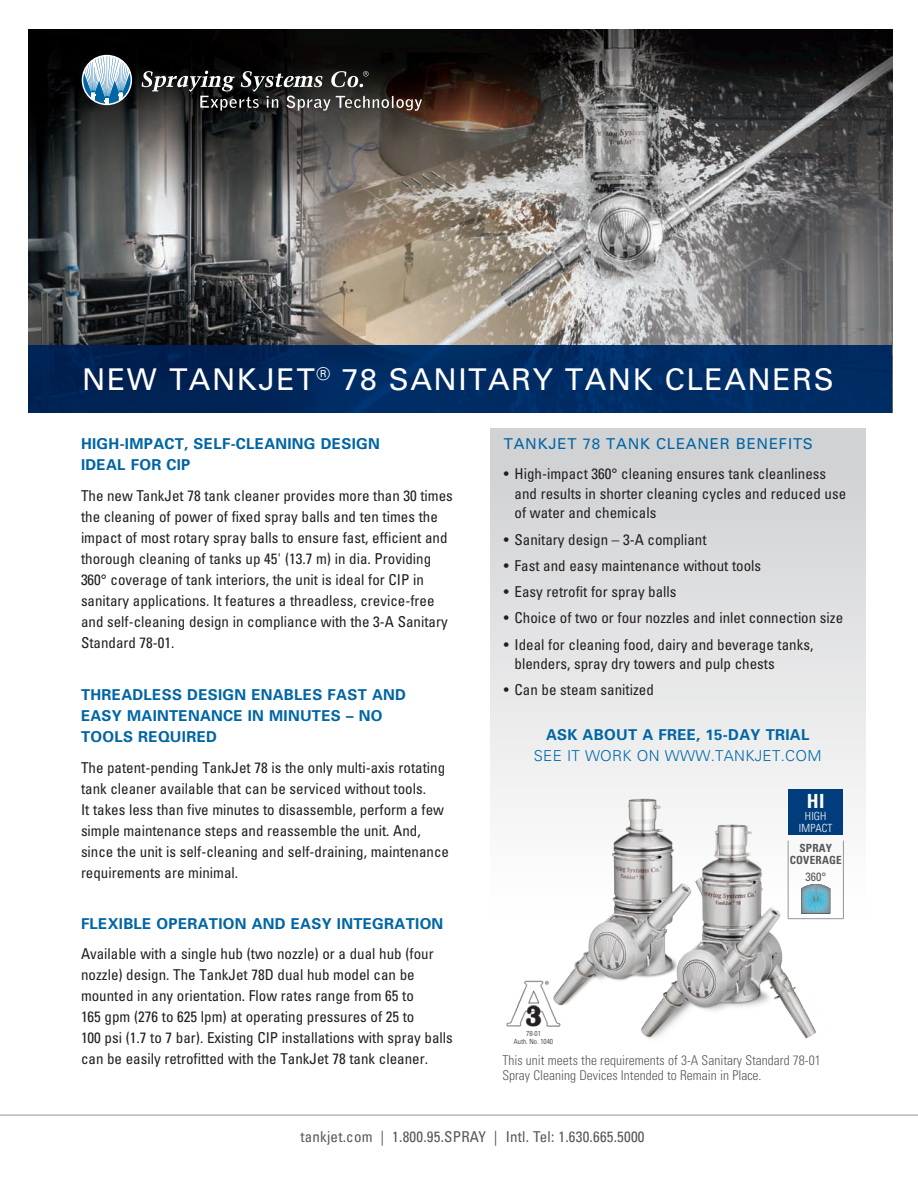
<style>
.page{position:relative;width:918px;height:1188px;background:#fff}
.page>*{position:absolute;margin:0;border:0;box-sizing:border-box;transform-origin:0 0}
.t1{font:30px "Univers LT Std";letter-spacing:.05em;color:#fff}
.t2{font:700 condensed 19.5px "Univers";color:#fff}
.t3{font:condensed 15px/21px "Univers";color:#231f20}
.t4{font:condensed 15px/21px "Univers LT Std";color:#231f20}
.t5{font:700 15px/21px "Univers";letter-spacing:.02em;color:#0065a4}
.t6{font:condensed 15px "Univers LT";letter-spacing:.015em;color:#57585a}
.t7{font:15px "Univers";letter-spacing:.05em;color:#0065a4}
.t8{font:300 15px "Univers";letter-spacing:.02em;color:#0065a4}
.t9{font:300 condensed 13.5px/15px "Univers";color:#57585a}
.t10{font:condensed 12px "Univers";color:#57585a}
.t11{font:700 condensed 11.25px/12px "Univers";letter-spacing:.02em;color:#57585a;text-align:center}
.t12{font:300 condensed 11.25px/12px "Univers";letter-spacing:.01em;color:#fff;text-align:center}
.t13{font:300 condensed 7.2px/7.2px "Univers";color:#231f20;text-align:center}
.s1{font-family:"Univers"}
</style>
<div class="page">
<div style="left:490px;top:428px;width:376px;height:492px;background:linear-gradient(to bottom,#cdcfd1,#fff)"></div>
<img style="left:28px;top:29px;width:864px;height:316px">
<svg style="left:28px;top:345px;width:864px;height:68px;background:#00295f"></svg>
<hr style="left:0;top:1115px;width:918px;height:1px;background:#939598">
<img style="left:506px;top:980px;width:34px;height:47px">
<svg style="left:82px;top:55px;width:50px;height:50px"></svg>
<svg style="left:142px;top:71px;width:280px;height:40px;background:#43413f"></svg>
<img style="left:540px;top:785px;width:298px;height:254px">
<hr style="left:788px;top:867px;width:1px;height:51px;background:#939598">
<hr style="left:843px;top:867px;width:1px;height:51px;background:#939598">
<hr style="left:788px;top:918px;width:56px;height:1px;background:#939598">
<svg style="left:788px;top:841px;width:1px;height:26px"></svg>
<svg style="left:843px;top:841px;width:1px;height:26px"></svg>
<svg style="left:801px;top:884px;width:30px;height:30px"></svg>
<div style="left:788px;top:789px;width:55px;height:46px;background:#013d7d"></div>
<h1 class="t1" style="left:82px;top:361px;width:753px">NEW TANKJET<sup>®</sup> 78 SANITARY TANK CLEANERS</h1>
<p class="t5" style="left:81px;top:432px;width:300px">HIGH-IMPACT, SELF-CLEANING DESIGN<br>IDEAL FOR CIP</p>
<p class="t4" style="left:81px;top:485px;width:373px">The new TankJet 78 tank cleaner provides more than 30 times the cleaning of power of fixed spray balls and ten times the impact of most rotary spray balls to ensure fast, efficient and thorough cleaning of tanks up 45' (13.7 m) in dia. <span class="s1">Providing</span></p>
<p class="t3" style="left:81px;top:569px;width:368px">360° coverage of tank interiors, the unit is ideal for CIP in sanitary applications. It features a threadless, crevice-free and self-cleaning design in compliance with the 3-A Sanitary Standard 78-01.</p>
<p class="t5" style="left:81px;top:683px;width:326px">THREADLESS DESIGN ENABLES FAST AND<br>EASY MAINTENANCE IN MINUTES – NO<br>TOOLS REQUIRED</p>
<p class="t3" style="left:81px;top:757px;width:370px">The patent-pending TankJet 78 is the only multi-axis rotating tank cleaner available that can be serviced without tools.<br>It takes less than five minutes to disassemble, perform a few simple maintenance steps and reassemble the unit. And, since the unit is self-cleaning and self-draining, maintenance requirements are minimal.</p>
<p class="t5" style="left:81px;top:913px;width:364px">FLEXIBLE OPERATION AND EASY INTEGRATION</p>
<p class="t3" style="left:81px;top:943px;width:373px">Available with a single hub (two nozzle) or a dual hub (four nozzle) design. The TankJet 78D dual hub model can be mounted in any orientation. Flow rates range from 65 to<br>165 gpm (276 to 625 lpm) at operating pressures of 25 to<br>100 psi (1.7 to 7 bar). Existing CIP installations with spray balls can be easily retrofitted with the TankJet 78 tank cleaner.</p>
<p class="t7" style="left:504px;top:435px;width:311px">TANKJET 78 TANK CLEANER BENEFITS</p>
<p class="t3" style="left:515px;top:464px;width:333px;line-height:19.5px;text-indent:-11px">• High-impact 360° cleaning ensures tank cleanliness and results in shorter cleaning cycles and reduced use of water and chemicals</p>
<p class="t3" style="left:504px;top:528px;width:204px">• Sanitary design – 3-A compliant</p>
<p class="t3" style="left:504px;top:555px;width:259px">• Fast and easy maintenance without tools</p>
<p class="t3" style="left:504px;top:581px;width:174px">• Easy retrofit for spray balls</p>
<p class="t3" style="left:504px;top:607px;width:341px">• Choice of two or four nozzles and inlet connection size</p>
<p class="t3" style="left:515px;top:634px;width:300px;line-height:19.5px;text-indent:-11px">• Ideal for cleaning food, dairy and beverage tanks, blenders, spray dry towers and pulp chests</p>
<p class="t3" style="left:504px;top:679px;width:152px">• Can be steam sanitized</p>
<p class="t5" style="left:546px;top:724px;width:265px">ASK ABOUT A FREE, 15-DAY TRIAL</p>
<p class="t8" style="left:534px;top:747px;width:289px">SEE IT WORK ON WWW.TANKJET.COM</p>
<h2 class="t2" style="left:807px;top:789px;width:19px">HI</h2>
<p class="t12" style="left:799px;top:810px;width:35px">HIGH<br>IMPACT</p>
<p class="t13" style="left:514px;top:1030px;width:41px">78-01<br>Auth. No. 1040</p>
<p class="t11" style="left:790px;top:842px;width:54px">SPRAY<br>COVERAGE</p>
<p class="t10" style="left:805px;top:869px;width:22px">360°</p>
<p class="t9" style="left:502px;top:1052px;width:320px">This unit meets the requirements of 3-A Sanitary Standard 78-01<br>Spray Cleaning Devices Intended to Remain in Place.</p>
<p class="t6" style="left:300px;top:1128px;width:346px">tankjet.com | 1.800.95.SPRAY | Intl. Tel: 1.630.665.5000</p>
</div>
